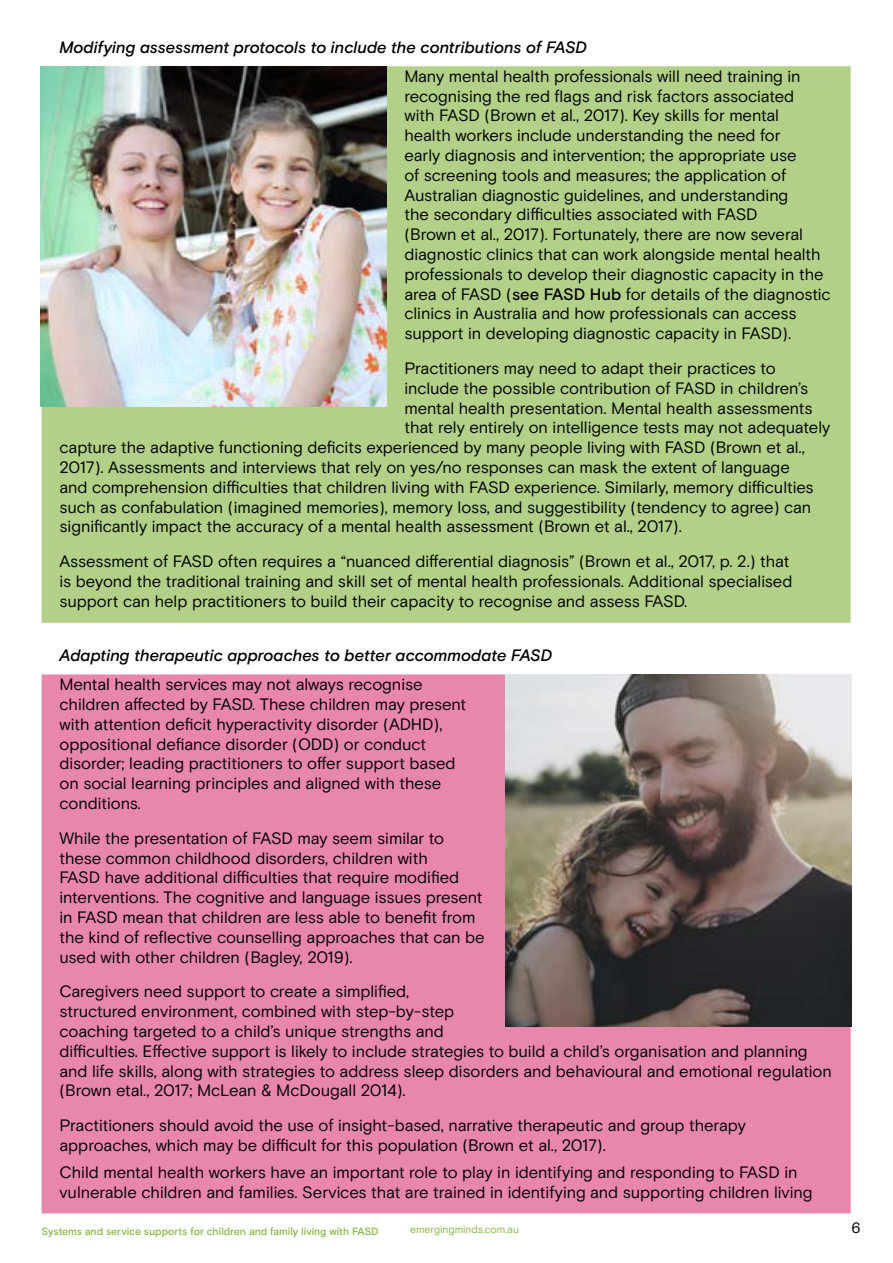
<style>
.page{position:relative;width:893px;height:1263px;background:#fff}
.page>*{position:absolute;margin:0;border:0;box-sizing:border-box;transform-origin:0 0}
.t1{font:16.5px/19.8px "Basis Grotesque Pro";letter-spacing:-.005em;color:#000}
.t2{font:italic 500 16.5px "Basis Grotesque Pro";letter-spacing:-.005em;color:#000}
.t3{font:15px "Basis Grotesque Pro";color:#000}
.t4{font:500 10.5px "Basis Grotesque Pro";color:#82b941}
.t5{font:10.5px "Basis Grotesque Pro";color:#82b941}
.s1{font-weight:500}
</style>
<div class="page">
<div style="left:41px;top:674px;width:810px;height:540px;background:#e886ad;border:1px solid #fff"></div>
<div style="left:41px;top:65px;width:810px;height:559px;background:#b2d087;border:1px solid #fff"></div>
<img style="left:41px;top:67px;width:345px;height:339px">
<img style="left:506px;top:674px;width:345px;height:353px">
<p class="t2" style="left:59px;top:38px;width:529px">Modifying assessment protocols to include the contributions of FASD</p>
<p class="t1" style="left:404px;top:67px;width:428px">Many mental health professionals will need training in recognising the red flags and risk factors associated<br>with FASD (Brown et al., 2017). Key skills for mental<br>health workers include understanding the need for<br>early diagnosis and intervention; the appropriate use<br>of screening tools and measures; the application of Australian diagnostic guidelines, and understanding<br>the secondary difficulties associated with FASD<br>(Brown et al., 2017). Fortunately, there are now several diagnostic clinics that can work alongside mental health professionals to develop their diagnostic capacity in the area of FASD (<span class="s1">see FASD Hub</span> for details of the diagnostic clinics in Australia and how professionals can access support in developing diagnostic capacity in FASD).</p>
<p class="t1" style="left:404px;top:359px;width:373px">Practitioners may need to adapt their practices to</p>
<p class="t1" style="left:404px;top:379px;width:405px">include the possible contribution of FASD in children’s</p>
<p class="t1" style="left:404px;top:398px;width:409px">mental health presentation. Mental health assessments</p>
<p class="t1" style="left:404px;top:418px;width:427px">that rely entirely on intelligence tests may not adequately</p>
<p class="t1" style="left:59px;top:438px;width:747px">capture the adaptive functioning deficits experienced by many people living with FASD (Brown et al.,</p>
<p class="t1" style="left:59px;top:458px;width:732px">2017). Assessments and interviews that rely on yes/no responses can mask the extent of language</p>
<p class="t1" style="left:59px;top:478px;width:756px">and comprehension difficulties that children living with FASD experience. Similarly, memory difficulties</p>
<p class="t1" style="left:59px;top:497px;width:753px">such as confabulation (imagined memories), memory loss, and suggestibility (tendency to agree) can</p>
<p class="t1" style="left:59px;top:517px;width:624px">significantly impact the accuracy of a mental health assessment (Brown et al., 2017).</p>
<p class="t1" style="left:59px;top:552px;width:734px">Assessment of FASD often requires a “nuanced differential diagnosis” (Brown et al., 2017, p. 2.) that is beyond the traditional training and skill set of mental health professionals. Additional specialised support can help practitioners to build their capacity to recognise and assess FASD.</p>
<p class="t2" style="left:59px;top:646px;width:494px">Adapting therapeutic approaches to better accommodate FASD</p>
<p class="t1" style="left:59px;top:675px;width:408px">Mental health services may not always recognise children affected by FASD. These children may present with attention deficit hyperactivity disorder (ADHD), oppositional defiance disorder (ODD) or conduct disorder; leading practitioners to offer support based on social learning principles and aligned with these conditions.</p>
<p class="t1" style="left:59px;top:829px;width:427px">While the presentation of FASD may seem similar to these common childhood disorders, children with<br>FASD have additional difficulties that require modified interventions. The cognitive and language issues present in FASD mean that children are less able to benefit from the kind of reflective counselling approaches that can be used with other children (Bagley, 2019).</p>
<p class="t1" style="left:59px;top:982px;width:774px">Caregivers need support to create a simplified,<br>structured environment, combined with step-by-step<br>coaching targeted to a child’s unique strengths and<br>difficulties. Effective support is likely to include strategies to build a child’s organisation and planning and life skills, along with strategies to address sleep disorders and behavioural and emotional regulation (Brown etal., 2017; McLean &amp; McDougall 2014).</p>
<p class="t1" style="left:59px;top:1116px;width:688px">Practitioners should avoid the use of insight-based, narrative therapeutic and group therapy approaches, which may be difficult for this population (Brown et al., 2017).</p>
<p class="t1" style="left:59px;top:1163px;width:754px">Child mental health workers have an important role to play in identifying and responding to FASD in vulnerable children and families. Services that are trained in identifying and supporting children living</p>
<p class="t4" style="left:41px;top:1225px;width:339px">Systems and service supports for children and family living with FASD</p>
<p class="t5" style="left:410px;top:1223px;width:111px">emergingminds.com.au</p>
<p class="t3" style="left:851px;top:1219px;width:11px">6</p>
</div>
